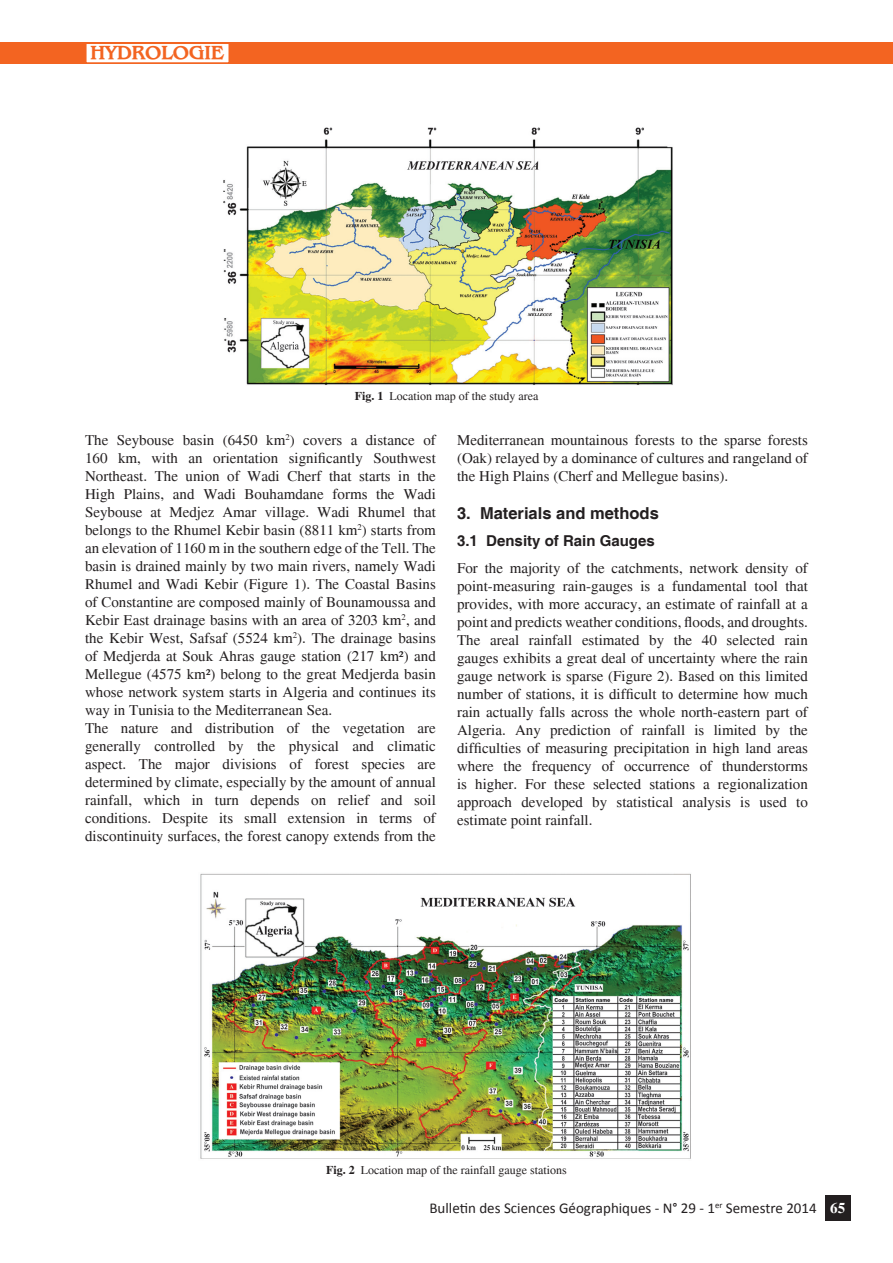
<style>
.page{position:relative;width:893px;height:1263px;background:#fff}
.page>*{position:absolute;margin:0;border:0;box-sizing:border-box;transform-origin:0 0}
.t1{font:700 19.5px "Bangle";color:#f36421;scale:1.08 1}
.LES_SOUS_TITRES{font:700 16.5px "Helvetica";color:#231f20}
.TEXTE{font:15px/18px "Times";color:#231f20;text-align:justify}
.t2{font:15px "Calibri";color:#231f20}
.SOUS_SOUS_TITRE{font:700 15px "Helvetica";color:#231f20}
.TEXTE-2{font:700 15px "Times";color:#fff}
.LES_FIGURES{font:12px "Times";color:#231f20}
.TEXTE-3{font:12px "Times";color:#231f20}
.s1{font-weight:700}
</style>
<div class="page">
<div style="left:825px;top:1195px;width:25px;height:25px;background:#231f20"></div>
<div style="left:0;top:43px;width:893px;height:21px;background:#f36421"></div>
<div style="left:85px;top:43px;width:145px;height:21px;background:#fff;border:2px solid #f36421"></div>
<img style="left:223px;top:127px;width:450px;height:258px">
<img style="left:200px;top:873px;width:491px;height:286px">
<p class="t1" style="left:90px;top:40px;width:125px">HYDROLOGIE</p>
<p class="TEXTE-3" style="left:355px;top:389px;width:185px"><span class="s1">Fig. 1</span> Location map of the study area</p>
<p class="TEXTE" style="left:85px;top:431px;width:352px">The Seybouse basin (6450 km<sup>2</sup>) covers a distance of 160 km, with an orientation significantly Southwest Northeast. The union of Wadi Cherf that starts in the High Plains, and Wadi Bouhamdane forms the Wadi Seybouse at Medjez Amar village. Wadi Rhumel that belongs to the Rhumel Kebir basin (8811 km<sup>2</sup>) starts from an elevation of 1160 m in the southern edge of the Tell. The basin is drained mainly by two main rivers, namely Wadi Rhumel and Wadi Kebir (Figure 1). The Coastal Basins of Constantine are composed mainly of Bounamoussa and Kebir East drainage basins with an area of 3203 km<sup>2</sup>, and the Kebir West, Safsaf (5524 km<sup>2</sup>). The drainage basins of Medjerda at Souk Ahras gauge station (217 km²) and Mellegue (4575 km²) belong to the great Medjerda basin whose network system starts in Algeria and continues its way in Tunisia to the Mediterranean Sea.</p>
<p class="TEXTE" style="left:85px;top:719px;width:352px">The nature and distribution of the vegetation are generally controlled by the physical and climatic aspect. The major divisions of forest species are determined by climate, especially by the amount of annual rainfall, which in turn depends on relief and soil conditions. Despite its small extension in terms of discontinuity surfaces, the forest canopy extends from the</p>
<p class="TEXTE" style="left:457px;top:431px;width:352px">Mediterranean mountainous forests to the sparse forests (Oak) relayed by a dominance of cultures and rangeland of the High Plains (Cherf and Mellegue basins).</p>
<p class="LES_SOUS_TITRES" style="left:457px;top:503px;width:203px">3. Materials and methods</p>
<p class="SOUS_SOUS_TITRE" style="left:457px;top:531px;width:199px">3.1 Density of Rain Gauges</p>
<p class="TEXTE" style="left:457px;top:559px;width:352px">For the majority of the catchments, network density of point-measuring rain-gauges is a fundamental tool that provides, with more accuracy, an estimate of rainfall at a point and predicts weather conditions, floods, and droughts.</p>
<p class="TEXTE" style="left:457px;top:631px;width:352px">The areal rainfall estimated by the 40 selected rain gauges exhibits a great deal of uncertainty where the rain gauge network is sparse (Figure 2). Based on this limited number of stations, it is difficult to determine how much rain actually falls across the whole north-eastern part of Algeria. Any prediction of rainfall is limited by the difficulties of measuring precipitation in high land areas where the frequency of occurrence of thunderstorms is higher. For these selected stations a regionalization approach developed by statistical analysis is used to estimate point rainfall.</p>
<p class="LES_FIGURES" style="left:326px;top:1163px;width:242px"><span class="s1">Fig. 2</span> Location map of the rainfall gauge stations</p>
<p class="t2" style="left:429px;top:1198px;width:389px">Bulletin des Sciences Géographiques - N° 29 - 1<sup>er</sup> Semestre 2014</p>
<p class="TEXTE-2" style="left:830px;top:1199px;width:16px">65</p>
</div>
